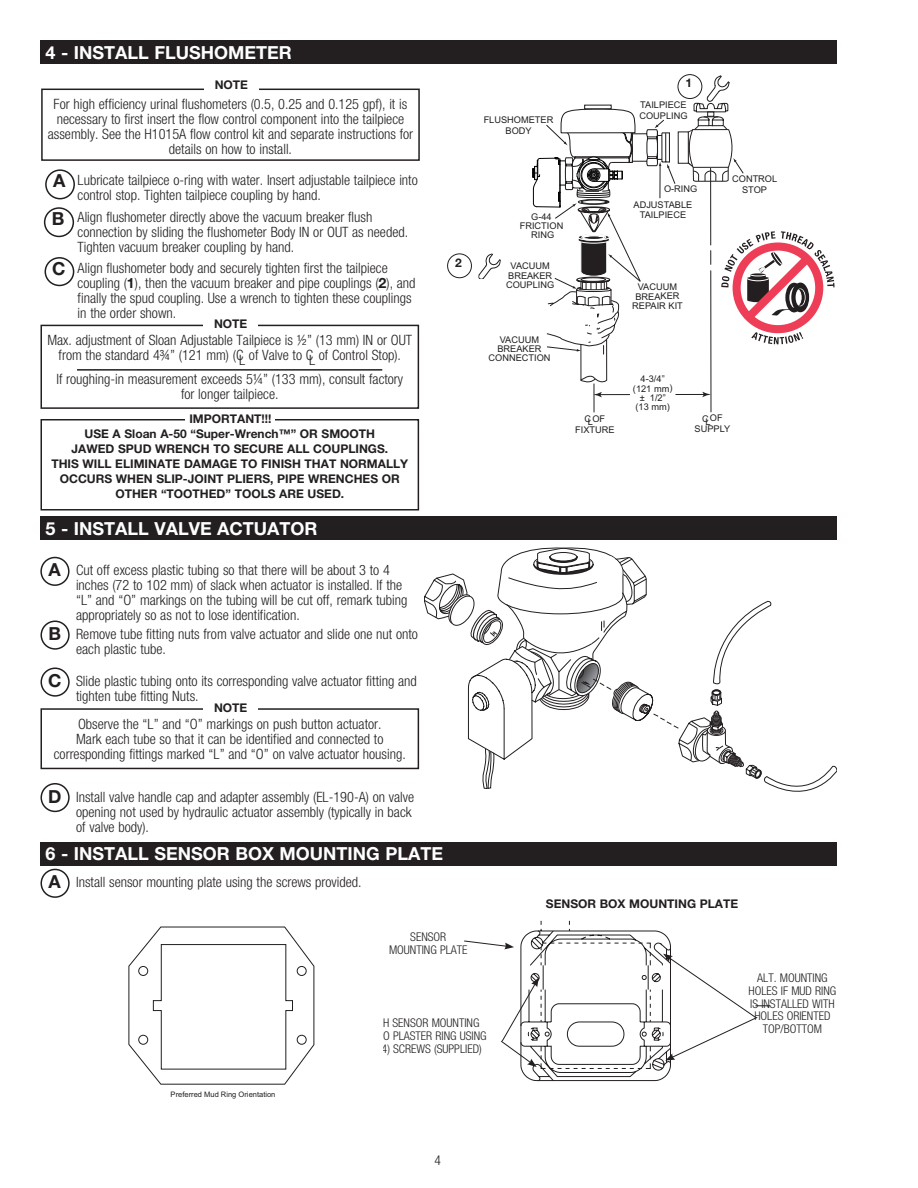
<style>
.page{position:relative;width:918px;height:1188px;background:#fff}
.page>*{position:absolute;margin:0;border:0;box-sizing:border-box;transform-origin:0 0}
.Step___Head{font:700 18px "Helvetica Neue LT Pro";color:#fff}
.Circle_Step{font:700 18px "Helvetica Neue LT Pro";color:#231f20}
.Circle_Step___Text{font:300 condensed 14.25px/15px "Helvetica Neue LT Std";color:#231f20}
.Body_Text_Centered{font:300 condensed 14.25px/15px "Helvetica Neue LT Std";color:#231f20;text-align:center}
.Page_Number{font:300 condensed 13.5px "Helvetica Neue LT Std";color:#231f20}
.Body_Text_Centered-2{font:700 12px/15px "Helvetica Neue LT Pro";color:#231f20;text-align:center}
.Callout_8__left{font:300 condensed 12px/12.8px "Helvetica Neue LT Std";color:#231f20;text-align:center}
.IMPORTANT_Head{font:700 12px "Helvetica Neue LT Pro";color:#231f20}
.Callout_8__Center{font:700 12px "Helvetica Neue LT Pro";color:#231f20}
.Circle{font:700 12px "Helvetica Neue LT Pro";color:#231f20}
.t1{font:9.3px/9.3px "Arial";color:#231f20;text-align:center}
.t2{font:7.5px "Arial";color:#231f20}
.s1{font-family:"Helvetica Neue LT Pro";font-weight:700;font-stretch:normal}
</style>
<div class="page">
<div style="left:41px;top:869px;width:29px;height:29px;border:2px solid #231f20;border-radius:50%"></div>
<svg style="left:521px;top:920px;width:249px;height:162px"></svg>
<svg style="left:464px;top:940px;width:50px;height:9px"></svg>
<svg style="left:424px;top:577px;width:268px;height:185px"></svg>
<svg style="left:692px;top:601px;width:145px;height:191px"></svg>
<svg style="left:438px;top:548px;width:241px;height:241px"></svg>
<div style="left:41px;top:842px;width:796px;height:24px;background:#231f20"></div>
<svg style="left:663px;top:954px;width:95px;height:107px"></svg>
<svg style="left:129px;top:927px;width:185px;height:158px"></svg>
<div style="left:139px;top:966px;width:9px;height:9px;background:#fff;border-radius:50%"></div>
<div style="left:138px;top:966px;width:10px;height:10px;border:1px solid #231f20;border-radius:50%"></div>
<div style="left:139px;top:1035px;width:9px;height:9px;background:#fff;border-radius:50%"></div>
<div style="left:138px;top:1035px;width:10px;height:10px;border:1px solid #231f20;border-radius:50%"></div>
<div style="left:297px;top:966px;width:9px;height:9px;background:#fff;border-radius:50%"></div>
<div style="left:297px;top:966px;width:10px;height:10px;border:1px solid #231f20;border-radius:50%"></div>
<div style="left:297px;top:1035px;width:9px;height:9px;background:#fff;border-radius:50%"></div>
<div style="left:297px;top:1035px;width:10px;height:10px;border:1px solid #231f20;border-radius:50%"></div>
<svg style="left:501px;top:977px;width:38px;height:90px"></svg>
<div style="left:45px;top:257px;width:29px;height:29px;border:2px solid #231f20;border-radius:50%"></div>
<div style="left:44px;top:207px;width:30px;height:30px;border:2px solid #231f20;border-radius:50%"></div>
<div style="left:45px;top:169px;width:30px;height:30px;border:2px solid #231f20;border-radius:50%"></div>
<div style="left:40px;top:325px;width:379px;height:84px;border:2px solid #231f20"></div>
<div style="left:203px;top:318px;width:55px;height:16px;background:#fff"></div>
<hr style="left:77px;top:369px;width:305px;height:2px;background:#231f20">
<hr style="left:711px;top:271px;width:1px;height:141px;background:#231f20">
<svg style="left:710px;top:251px;width:1px;height:13px"></svg>
<hr style="left:710px;top:168px;width:1px;height:77px;background:#231f20">
<hr style="left:600px;top:394px;width:105px;height:1px;background:#231f20">
<svg style="left:702px;top:392px;width:9px;height:5px"></svg>
<div style="left:678px;top:131px;width:11px;height:33px;border:1px solid #231f20"></div>
<svg style="left:532px;top:104px;width:144px;height:308px"></svg>
<div style="left:584px;top:105px;width:28px;height:4px;border:1px solid #231f20"></div>
<svg style="left:721px;top:231px;width:114px;height:113px"></svg>
<div style="left:678px;top:74px;width:24px;height:25px;border:1px solid #231f20;border-radius:50%"></div>
<svg style="left:688px;top:76px;width:56px;height:106px"></svg>
<div style="left:447px;top:253px;width:25px;height:25px;border:1px solid #231f20;border-radius:50%"></div>
<svg style="left:478px;top:254px;width:23px;height:25px"></svg>
<div style="left:40px;top:40px;width:797px;height:24px;background:#231f20"></div>
<div style="left:40px;top:557px;width:30px;height:29px;border:2px solid #231f20;border-radius:50%"></div>
<div style="left:40px;top:516px;width:797px;height:24px;background:#231f20"></div>
<div style="left:41px;top:621px;width:29px;height:29px;border:2px solid #231f20;border-radius:50%"></div>
<div style="left:41px;top:668px;width:29px;height:29px;border:2px solid #231f20;border-radius:50%"></div>
<div style="left:41px;top:783px;width:29px;height:29px;border:2px solid #231f20;border-radius:50%"></div>
<div style="left:40px;top:708px;width:379px;height:61px;border:2px solid #231f20"></div>
<div style="left:203px;top:702px;width:55px;height:16px;background:#fff"></div>
<div style="left:40px;top:419px;width:379px;height:92px;border:2px solid #231f20"></div>
<div style="left:186px;top:413px;width:89px;height:15px;background:#fff"></div>
<div style="left:41px;top:89px;width:379px;height:72px;border:2px solid #231f20"></div>
<div style="left:204px;top:79px;width:55px;height:16px;background:#fff"></div>
<p class="Step___Head" style="left:46px;top:41px;width:248px">4 - INSTALL FLUSHOMETER</p>
<p class="IMPORTANT_Head" style="left:215px;top:78px;width:35px">NOTE</p>
<p class="Body_Text_Centered" style="left:48px;top:97px;width:367px">For high efficiency urinal flushometers (0.5, 0.25 and 0.125 gpf), it is necessary to first insert the flow control component into the tailpiece assembly. See the H1015A flow control kit and separate instructions for details on how to install.</p>
<p class="Circle_Step" style="left:53px;top:170px;width:14px">A</p>
<p class="Circle_Step___Text" style="left:78px;top:172px;width:342px">Lubricate tailpiece o-ring with water. Insert adjustable tailpiece into control stop. Tighten tailpiece coupling by hand.</p>
<p class="Circle_Step" style="left:52px;top:208px;width:14px">B</p>
<p class="Circle_Step___Text" style="left:78px;top:210px;width:332px">Align flushometer directly above the vacuum breaker flush connection by sliding the flushometer Body IN or OUT as needed.<br>Tighten vacuum breaker coupling by hand.</p>
<p class="Circle_Step" style="left:52px;top:258px;width:15px">C</p>
<p class="Circle_Step___Text" style="left:78px;top:260px;width:339px">Align flushometer body and securely tighten first the tailpiece coupling (<span class="s1">1</span>), then the vacuum breaker and pipe couplings (<span class="s1">2</span>), and finally the spud coupling. Use a wrench to tighten these couplings in the order shown.</p>
<p class="IMPORTANT_Head" style="left:214px;top:317px;width:35px">NOTE</p>
<p class="Body_Text_Centered" style="left:47px;top:333px;width:366px">Max. adjustment of Sloan Adjustable Tailpiece is ½” (13 mm) IN or OUT from the standard 4¾” (121 mm) (CL of Valve to CL of Control Stop).</p>
<p class="Body_Text_Centered" style="left:56px;top:371px;width:348px">If roughing-in measurement exceeds 5¼” (133 mm), consult factory for longer tailpiece.</p>
<p class="IMPORTANT_Head" style="left:189px;top:411px;width:84px">IMPORTANT!!!</p>
<p class="Body_Text_Centered-2" style="left:51px;top:426px;width:358px">USE A Sloan A-50 “Super-Wrench™” OR SMOOTH<br>JAWED SPUD WRENCH TO SECURE ALL COUPLINGS.<br>THIS WILL ELIMINATE DAMAGE TO FINISH THAT NORMALLY OCCURS WHEN SLIP-JOINT PLIERS, PIPE WRENCHES OR OTHER “TOOTHED” TOOLS ARE USED.</p>
<p class="Step___Head" style="left:46px;top:517px;width:274px">5 - INSTALL VALVE ACTUATOR</p>
<p class="Circle_Step" style="left:48px;top:559px;width:14px">A</p>
<p class="Circle_Step___Text" style="left:76px;top:563px;width:333px">Cut off excess plastic tubing so that there will be about 3 to 4 inches (72 to 102 mm) of slack when actuator is installed. If the “L” and “O” markings on the tubing will be cut off, remark tubing appropriately so as not to lose identification.</p>
<p class="Circle_Step" style="left:48px;top:623px;width:14px">B</p>
<p class="Circle_Step___Text" style="left:76px;top:627px;width:343px">Remove tube fitting nuts from valve actuator and slide one nut onto each plastic tube.</p>
<p class="Circle_Step" style="left:48px;top:670px;width:15px">C</p>
<p class="Circle_Step___Text" style="left:76px;top:674px;width:342px">Slide plastic tubing onto its corresponding valve actuator fitting and tighten tube fitting Nuts.</p>
<p class="IMPORTANT_Head" style="left:214px;top:700px;width:35px">NOTE</p>
<p class="Body_Text_Centered" style="left:54px;top:716px;width:353px">Observe the “L” and “O” markings on push button actuator.<br>Mark each tube so that it can be identified and connected to corresponding fittings marked “L” and “O” on valve actuator housing.</p>
<p class="Circle_Step" style="left:48px;top:785px;width:15px">D</p>
<p class="Circle_Step___Text" style="left:76px;top:789px;width:340px">Install valve handle cap and adapter assembly (EL-190-A) on valve opening not used by hydraulic actuator assembly (typically in back of valve body).</p>
<p class="Step___Head" style="left:46px;top:843px;width:399px">6 - INSTALL SENSOR BOX MOUNTING PLATE</p>
<p class="Circle_Step" style="left:49px;top:871px;width:14px">A</p>
<p class="Circle_Step___Text" style="left:76px;top:875px;width:287px">Install sensor mounting plate using the screws provided.</p>
<p class="Circle" style="left:455px;top:255px;width:8px">2</p>
<p class="Callout_8__left" style="left:389px;top:931px;width:80px">SENSOR<br>MOUNTING PLATE</p>
<p class="Circle" style="left:686px;top:76px;width:8px">1</p>
<p class="t1" style="left:484px;top:115px;width:71px">FLUSHOMETER</p>
<p class="t1" style="left:506px;top:126px;width:28px">BODY</p>
<p class="t1" style="left:520px;top:212px;width:45px">G-44<br>FRICTION<br>RING</p>
<p class="t1" style="left:506px;top:262px;width:50px">VACUUM<br>BREAKER<br>COUPLING</p>
<p class="t1" style="left:489px;top:335px;width:64px">VACUUM<br>BREAKER<br>CONNECTION</p>
<p class="t1" style="left:575px;top:413px;width:41px;line-height:11.1px">CLO F<br>FIXTURE</p>
<p class="t1" style="left:640px;top:100px;width:48px">TAILPIECE</p>
<p class="t1" style="left:639px;top:111px;width:50px">COUPLING</p>
<p class="t1" style="left:664px;top:184px;width:35px">O-RING</p>
<p class="t1" style="left:634px;top:201px;width:60px">ADJUSTABLE<br>TAILPIECE</p>
<p class="t1" style="left:632px;top:282px;width:52px">VACUUM<br>BREAKER<br>REPAIR KIT</p>
<p class="t1" style="left:633px;top:374px;width:41px">4-3/4” (121 mm) ± 1/2” (13 mm)</p>
<p class="t1" style="left:732px;top:173px;width:47px;line-height:11.1px">CONTROL<br>STOP</p>
<p class="t1" style="left:695px;top:413px;width:37px;line-height:10.2px">CLO F<br>SUPPLY</p>
<p class="Callout_8__Center" style="left:546px;top:896px;width:194px">SENSOR BOX MOUNTING PLATE</p>
<p class="t2" style="left:171px;top:1089px;width:106px">Preferred Mud Ring Orientation</p>
<p class="Callout_8__left" style="left:347px;top:1016px;width:141px">ATTACH SENSOR MOUNTING<br>PLATE TO PLASTER RING USING<br>FOUR (4) SCREWS (SUPPLIED)</p>
<p class="Page_Number" style="left:435px;top:1152px;width:8px">4</p>
<p class="Callout_8__left" style="left:749px;top:971px;width:89px">ALT. MOUNTING<br>HOLES IF MUD RING<br>IS INSTALLED WITH<br>HOLES ORIENTED<br>TOP/BOTTOM</p>
</div>
